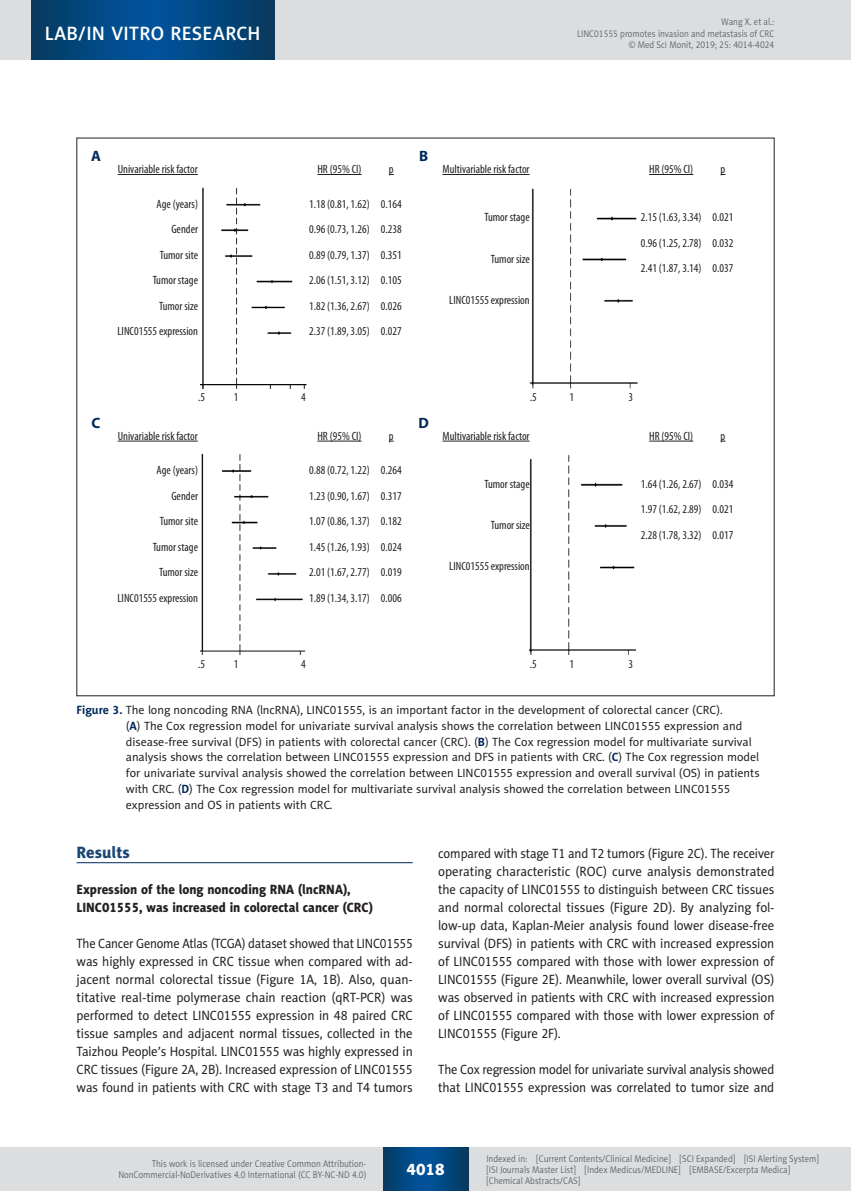
<style>
.page{position:relative;width:851px;height:1191px;background:#fff}
.page>*{position:absolute;margin:0;border:0;box-sizing:border-box;transform-origin:0 0}
.t1{font:19.5px "Naomi Sans EFN Medium";letter-spacing:.015em;color:#fff}
.MSM_Headline_1{font:16.5px "Naomi Sans EFN Heavy";color:#1a4574}
.t2{font:16.5px "Naomi Sans EFN Heavy";color:#fff}
.t3{font:700 15px "Myriad Pro";color:#00295c}
.MSM_Body{font:13.5px/18px "Naomi Sans EFN";letter-spacing:-.01em;color:#231f20;text-align:justify;scale:.94 1}
.MSM_Body-2{font:13.5px/18px "Naomi Sans EFN";letter-spacing:-.01em;color:#231f20;text-align:justify;scale:.92 1}
.MSM_Body-3{font:13.5px/18px "Naomi Sans EFN";letter-spacing:-.01em;color:#231f20;scale:.93 1}
.MSM_Headline_2{font:13.5px/18px "Naomi Sans EFN Heavy";color:#231f20;scale:.95 1}
.t4{font:condensed 12px/25.5px "Myriad Pro";color:#231f20;text-align:justify}
.MSM_Rycina_tytul{font:12px/15.8px "Naomi Sans EFN";color:#231f20}
.t5{font:9.75px/11.2px "Naomi Sans EFN Light";color:#57585a;text-align:right;scale:.9 1}
.s1{font-weight:700;color:#00295c}
</style>
<div class="page">
<hr style="left:77px;top:862px;width:335px;height:1px;background:#00295c">
<img style="left:200px;top:187px;width:106px;height:201px">
<img style="left:530px;top:188px;width:108px;height:200px">
<img style="left:200px;top:453px;width:105px;height:201px">
<img style="left:530px;top:454px;width:105px;height:200px">
<hr style="left:118px;top:174px;width:80px;height:1px;background:#231f20">
<hr style="left:317px;top:174px;width:44px;height:1px;background:#231f20">
<hr style="left:442px;top:174px;width:87px;height:1px;background:#231f20">
<hr style="left:649px;top:174px;width:44px;height:1px;background:#231f20">
<hr style="left:118px;top:441px;width:80px;height:1px;background:#231f20">
<hr style="left:317px;top:441px;width:44px;height:1px;background:#231f20">
<hr style="left:442px;top:441px;width:87px;height:1px;background:#231f20">
<hr style="left:649px;top:441px;width:44px;height:1px;background:#231f20">
<div style="left:0;top:1148px;width:850px;height:43px;background:#dcdddf"></div>
<svg style="left:383px;top:1147px;width:85px;height:43px;background:#02477e"></svg>
<div style="left:0;top:0;width:850px;height:60px;background:#dcdddf"></div>
<hr style="left:850px;top:0;width:1px;height:60px;background:#dcdddf">
<svg style="left:32px;top:0;width:242px;height:60px;background:#02477f"></svg>
<h1 class="t1" style="left:45px;top:22px;width:217px">LAB/IN VITRO RESEARCH</h1>
<p class="t5" style="left:577px;top:16px;width:220px">Wang X. et al.:<br>LINC01555 promotes invasion and metastasis of CRC © Med Sci Monit, 2019; 25: 4014-4024</p>
<p class="t3" style="left:91px;top:147px;width:11px">A</p>
<p class="t4" style="left:118px;top:156px;width:82px">Univariable risk factor</p>
<p class="t4" style="left:317px;top:156px;width:46px">HR (95% CI)</p>
<p class="t4" style="left:117px;top:191px;width:82px;text-align:right">Age (years)<br>Gender<br>Tumor site<br>Tumor stage<br>Tumor size<br>LINC01555 expression</p>
<p class="t4" style="left:309px;top:191px;width:62px">1.18 (0.81, 1.62)<br>0.96 (0.73, 1.26)<br>0.89 (0.79, 1.37)<br>2.06 (1.51, 3.12)<br>1.82 (1.36, 2.67)<br>2.37 (1.89, 3.05)</p>
<p class="t4" style="left:389px;top:156px;width:6px">p</p>
<p class="t4" style="left:381px;top:191px;width:22px">0.164<br>0.238<br>0.351<br>0.105<br>0.026<br>0.027</p>
<p class="t3" style="left:419px;top:147px;width:11px">B</p>
<p class="t4" style="left:442px;top:156px;width:89px">Multivariable risk factor</p>
<p class="t4" style="left:649px;top:156px;width:46px">HR (95% CI)</p>
<p class="t4" style="left:720px;top:156px;width:6px">p</p>
<p class="t4" style="left:484px;top:204px;width:47px">Tumor stage</p>
<p class="t4" style="left:490px;top:246px;width:40px">Tumor size</p>
<p class="t4" style="left:449px;top:287px;width:82px">LINC01555 expression</p>
<p class="t4" style="left:640px;top:204px;width:62px">2.15 (1.63, 3.34)<br>0.96 (1.25, 2.78)<br>2.41 (1.87, 3.14)</p>
<p class="t4" style="left:712px;top:204px;width:22px">0.021<br>0.032<br>0.037</p>
<p class="t3" style="left:91px;top:413px;width:10px">C</p>
<p class="t4" style="left:198px;top:384px;width:8px">.5</p>
<p class="t4" style="left:234px;top:384px;width:6px">1</p>
<p class="t4" style="left:301px;top:384px;width:6px">4</p>
<p class="t4" style="left:529px;top:384px;width:8px">.5</p>
<p class="t4" style="left:569px;top:384px;width:6px">1</p>
<p class="t4" style="left:628px;top:384px;width:6px">3</p>
<p class="t3" style="left:418px;top:413px;width:12px">D</p>
<p class="t4" style="left:118px;top:423px;width:82px">Univariable risk factor</p>
<p class="t4" style="left:317px;top:423px;width:46px">HR (95% CI)</p>
<p class="t4" style="left:389px;top:423px;width:6px">p</p>
<p class="t4" style="left:442px;top:423px;width:89px">Multivariable risk factor</p>
<p class="t4" style="left:649px;top:423px;width:46px">HR (95% CI)</p>
<p class="t4" style="left:720px;top:423px;width:6px">p</p>
<p class="t4" style="left:117px;top:457px;width:82px;text-align:right">Age (years)<br>Gender<br>Tumor site<br>Tumor stage<br>Tumor size<br>LINC01555 expression</p>
<p class="t4" style="left:309px;top:457px;width:62px">0.88 (0.72, 1.22)<br>1.23 (0.90, 1.67)<br>1.07 (0.86, 1.37)<br>1.45 (1.26, 1.93)<br>2.01 (1.67, 2.77)<br>1.89 (1.34, 3.17)</p>
<p class="t4" style="left:381px;top:457px;width:22px">0.264<br>0.317<br>0.182<br>0.024<br>0.019<br>0.006</p>
<p class="t4" style="left:484px;top:471px;width:47px">Tumor stage</p>
<p class="t4" style="left:490px;top:512px;width:40px">Tumor size</p>
<p class="t4" style="left:449px;top:553px;width:82px">LINC01555 expression</p>
<p class="t4" style="left:640px;top:471px;width:62px">1.64 (1.26, 2.67)<br>1.97 (1.62, 2.89)<br>2.28 (1.78, 3.32)</p>
<p class="t4" style="left:712px;top:471px;width:22px">0.034<br>0.021<br>0.017</p>
<p class="t4" style="left:198px;top:650px;width:8px">.5</p>
<p class="t4" style="left:234px;top:650px;width:6px">1</p>
<p class="t4" style="left:301px;top:650px;width:6px">4</p>
<p class="t4" style="left:529px;top:650px;width:8px">.5</p>
<p class="t4" style="left:569px;top:650px;width:6px">1</p>
<p class="t4" style="left:628px;top:650px;width:6px">3</p>
<p class="MSM_Rycina_tytul" style="left:126px;top:702px;width:635px;text-indent:-49px"><span class="s1">Figure 3.</span> The long noncoding RNA (lncRNA), LINC01555, is an important factor in the development of colorectal cancer (CRC).<br>(<span class="s1">A</span>) The Cox regression model for univariate survival analysis shows the correlation between LINC01555 expression and disease-free survival (DFS) in patients with colorectal cancer (CRC). (<span class="s1">B</span>) The Cox regression model for multivariate survival analysis shows the correlation between LINC01555 expression and DFS in patients with CRC. (<span class="s1">C</span>) The Cox regression model for univariate survival analysis showed the correlation between LINC01555 expression and overall survival (OS) in patients with CRC. (<span class="s1">D</span>) The Cox regression model for multivariate survival analysis showed the correlation between LINC01555 expression and OS in patients with CRC.</p>
<p class="MSM_Headline_1" style="left:77px;top:842px;width:55px">Results</p>
<p class="MSM_Headline_2" style="left:77px;top:880px;width:313px">Expression of the long noncoding RNA (lncRNA),<br>LINC01555, was increased in colorectal cancer (CRC)</p>
<p class="MSM_Body-2" style="left:77px;top:934px;width:367px">The Cancer Genome Atlas (TCGA) dataset showed that LINC01555 was highly expressed in CRC tissue when compared with ad&shy;jacent normal colorectal tissue (Figure 1A, 1B). Also, quan&shy;titative real-time polymerase chain reaction (qRT-PCR) was performed to detect LINC01555 expression in 48 paired CRC tissue samples and adjacent normal tissues, collected in the Taizhou People’s Hospital. LINC01555 was highly expressed in CRC tissues (Figure 2A, 2B). Increased expression of LINC01555 was found in patients with CRC with stage T3 and T4 tumors</p>
<p class="MSM_Body" style="left:438px;top:844px;width:359px">compared with stage T1 and T2 tumors (Figure 2C). The receiver operating characteristic (ROC) curve analysis demonstrated the capacity of LINC01555 to distinguish between CRC tissues and normal colorectal tissues (Figure 2D). By analyzing fol&shy;low-up data, Kaplan-Meier analysis found lower disease-free survival (DFS) in patients with CRC with increased expression of LINC01555 compared with those with lower expression of LINC01555 (Figure 2E). Meanwhile, lower overall survival (OS) was observed in patients with CRC with increased expression of LINC01555 compared with those with lower expression of LINC01555 (Figure 2F).</p>
<p class="MSM_Body-3" style="left:438px;top:1060px;width:363px">The Cox regression model for univariate survival analysis showed that LINC01555 expression was correlated to tumor size and</p>
<p class="t5" style="left:118px;top:1158px;width:277px">This work is licensed under Creative Common Attribution-<br>NonCommercial-NoDerivatives 4.0 International (CC BY-NC-ND 4.0)</p>
<h2 class="t2" style="left:406px;top:1159px;width:40px">4018</h2>
<p class="t5" style="left:486px;top:1152px;width:371px;text-align:left">Indexed in: [Current Contents/Clinical Medicine] [SCI Expanded] [ISI Alerting System] [ISI Journals Master List] [Index Medicus/MEDLINE] [EMBASE/Excerpta Medica] [Chemical Abstracts/CAS]</p>
</div>
